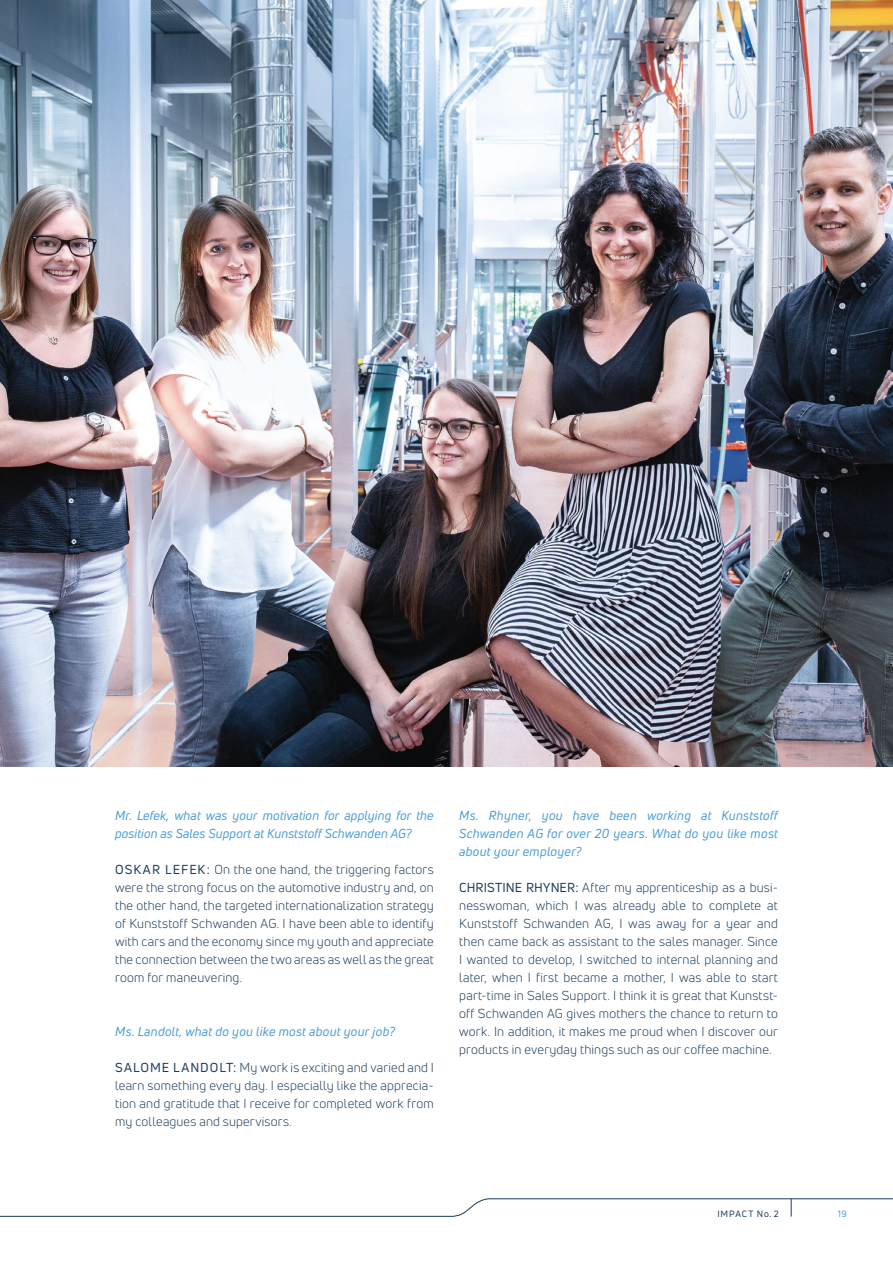
<style>
.page{position:relative;width:893px;height:1263px;background:#fff}
.page>*{position:absolute;margin:0;border:0;box-sizing:border-box;transform-origin:0 0}
.t1{font:12.75px/18px "Uni Neue";letter-spacing:.015em;color:#1a3b5a;text-align:justify}
.t2{font:italic 12.75px/18px "Uni Neue";letter-spacing:.015em;color:#4c9ed6}
.t3{font:9px "Uni Neue";letter-spacing:.095em;color:#1a3b5a}
.t4{font:9px "Uni Neue";color:#4c9ed6}
.s1{font-style:inherit}
</style>
<div class="page">
<img style="left:0;top:0;width:893px;height:766px">
<svg style="left:0;top:1198px;width:893px;height:19px"></svg>
<p class="t2" style="left:115px;top:807px;width:320px">Mr. Lefek, what was your motivation for applying for the position as Sales Support at Kunststoff Schwanden AG?</p>
<p class="t1" style="left:115px;top:861px;width:320px"><span class="s1">OSKAR LEFEK:</span> On the one hand, the triggering factors were the strong focus on the automotive industry and, on the other hand, the targeted internationalization strategy of Kunststoff Schwanden AG. I have been able to identify with cars and the economy since my youth and appreciate the connection between the two areas as well as the great room for maneuvering.</p>
<p class="t2" style="left:115px;top:1023px;width:282px">Ms. Landolt, what do you like most about your job?</p>
<p class="t1" style="left:115px;top:1059px;width:320px"><span class="s1">SALOME LANDOLT:</span> My work is exciting and varied and I learn something every day. I especially like the apprecia&shy;tion and gratitude that I receive for completed work from my colleagues and supervisors.</p>
<p class="t2" style="left:459px;top:807px;width:320px;text-align:justify">Ms. Rhyner, you have been working at Kunststoff Schwanden AG for over 20 years. What do you like most about your employer?</p>
<p class="t1" style="left:459px;top:879px;width:320px"><span class="s1">CHRISTINE RHYNER:</span> After my apprenticeship as a busi&shy;nesswoman, which I was already able to complete at Kunststoff Schwanden AG, I was away for a year and then came back as assistant to the sales manager. Since I wanted to develop, I switched to internal planning and later, when I first became a mother, I was able to start part-time in Sales Support. I think it is great that Kunstst&shy;off Schwanden AG gives mothers the chance to return to work. In addition, it makes me proud when I discover our products in everyday things such as our coffee machine.</p>
<p class="t3" style="left:717px;top:1208px;width:63px">IMPACT No. 2</p>
<p class="t4" style="left:838px;top:1208px;width:10px">19</p>
</div>
